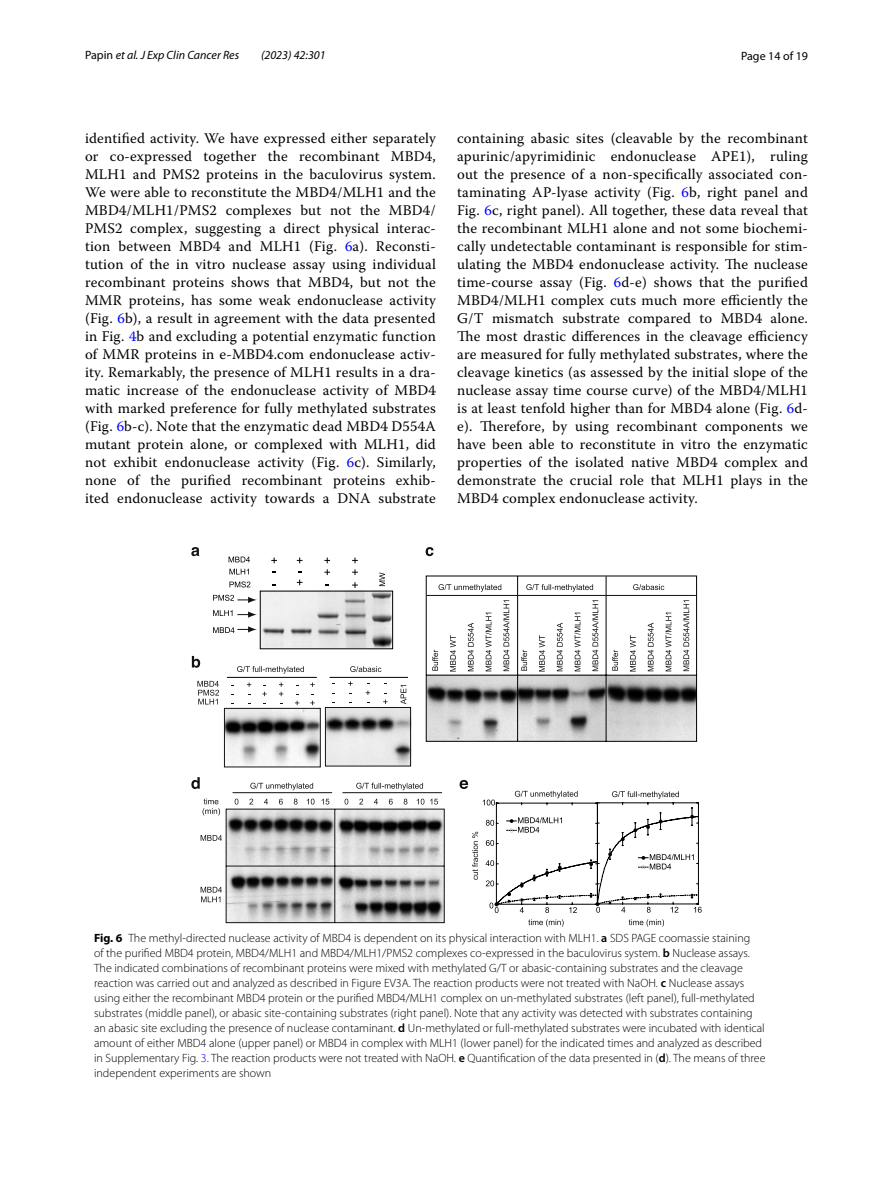
<style>
.page{position:relative;width:893px;height:1187px;background:#fff}
.page>*{position:absolute;margin:0;border:0;box-sizing:border-box;transform-origin:0 0}
.t1{font:14.7px/18px "Warnock Pro";letter-spacing:.015em;color:#000;text-align:justify}
.t2{font:300 12px/15px "Myriad Pro";color:#000}
.t3{font:italic 12px "Myriad Pro";color:#000}
.t4{font:12px "Myriad Pro";color:#000}
.s1{font-style:normal}
.s2{color:#00f}
.s3{font-weight:700}
.s4{font-weight:600}
</style>
<div class="page">
<img style="left:224px;top:591px;width:472px;height:331px">
<svg style="left:426px;top:575px;width:271px;height:167px"></svg>
<hr style="left:426px;top:595px;width:270px;height:1px;background:#141215">
<svg style="left:191px;top:777px;width:254px;height:146px"></svg>
<svg style="left:528px;top:919px;width:36px;height:7px"></svg>
<svg style="left:629px;top:919px;width:35px;height:7px"></svg>
<svg style="left:460px;top:779px;width:242px;height:133px"></svg>
<svg style="left:191px;top:547px;width:8px;height:9px"></svg>
<svg style="left:237px;top:666px;width:67px;height:7px"></svg>
<svg style="left:350px;top:666px;width:31px;height:6px"></svg>
<svg style="left:310px;top:682px;width:5px;height:4px"></svg>
<svg style="left:310px;top:694px;width:5px;height:11px"></svg>
<svg style="left:197px;top:680px;width:22px;height:24px"></svg>
<svg style="left:295px;top:694px;width:4px;height:11px"></svg>
<svg style="left:247px;top:682px;width:4px;height:4px"></svg>
<svg style="left:262px;top:691px;width:5px;height:5px"></svg>
<div style="left:224px;top:708px;width:97px;height:59px;border:1px solid #151316"></div>
<svg style="left:279px;top:682px;width:4px;height:14px"></svg>
<svg style="left:401px;top:685px;width:5px;height:19px"></svg>
<svg style="left:348px;top:681px;width:5px;height:4px"></svg>
<svg style="left:366px;top:690px;width:4px;height:5px"></svg>
<svg style="left:383px;top:699px;width:5px;height:5px"></svg>
<div style="left:325px;top:707px;width:86px;height:59px;border:1px solid #151316"></div>
<svg style="left:426px;top:547px;width:8px;height:9px"></svg>
<svg style="left:192px;top:656px;width:8px;height:11px"></svg>
<hr style="left:227px;top:677px;width:90px;height:1px;background:#000">
<hr style="left:330px;top:677px;width:78px;height:1px;background:#000">
<svg style="left:229px;top:556px;width:21px;height:6px"></svg>
<svg style="left:229px;top:568px;width:20px;height:6px"></svg>
<svg style="left:229px;top:581px;width:21px;height:6px"></svg>
<svg style="left:271px;top:557px;width:6px;height:6px"></svg>
<svg style="left:352px;top:557px;width:6px;height:6px"></svg>
<svg style="left:324px;top:557px;width:6px;height:6px"></svg>
<svg style="left:297px;top:557px;width:6px;height:6px"></svg>
<svg style="left:352px;top:569px;width:6px;height:6px"></svg>
<svg style="left:352px;top:582px;width:6px;height:6px"></svg>
<svg style="left:297px;top:579px;width:6px;height:6px"></svg>
<svg style="left:324px;top:569px;width:6px;height:6px"></svg>
<svg style="left:213px;top:594px;width:44px;height:9px"></svg>
<svg style="left:213px;top:610px;width:44px;height:7px"></svg>
<svg style="left:213px;top:626px;width:44px;height:7px"></svg>
<svg style="left:379px;top:572px;width:6px;height:14px"></svg>
<div style="left:260px;top:590px;width:133px;height:59px;border:1px solid #000"></div>
<p class="t3" style="left:85px;top:48px;width:156px"><span class="s1">Papin</span> et al. J Exp Clin Cancer Res</p>
<p class="t3" style="left:261px;top:48px;width:66px">(2023) 42:301</p>
<p class="t4" style="left:741px;top:48px;width:68px">Page 14 of 19</p>
<p class="t1" style="left:85px;top:128px;width:352px">identified activity. We have expressed either separately or co-expressed together the recombinant MBD4, MLH1 and PMS2 proteins in the baculovirus system.<br>We were able to reconstitute the MBD4/MLH1 and the MBD4/MLH1/PMS2 complexes but not the MBD4/ PMS2 complex, suggesting a direct physical interac&shy;tion between MBD4 and MLH1 (Fig. <span class="s2">6</span>a). Reconsti&shy;tution of the in vitro nuclease assay using individual recombinant proteins shows that MBD4, but not the MMR proteins, has some weak endonuclease activity (Fig. <span class="s2">6</span>b), a result in agreement with the data presented in Fig. <span class="s2">4</span>b and excluding a potential enzymatic function of MMR proteins in e-MBD4.com endonuclease activ&shy;ity. Remarkably, the presence of MLH1 results in a dra&shy;matic increase of the endonuclease activity of MBD4 with marked preference for fully methylated substrates (Fig. <span class="s2">6</span>b-c). Note that the enzymatic dead MBD4 D554A mutant protein alone, or complexed with MLH1, did not exhibit endonuclease activity (Fig. <span class="s2">6</span>c). Similarly, none of the purified recombinant proteins exhib&shy;ited endonuclease activity towards a DNA substrate</p>
<p class="t1" style="left:457px;top:128px;width:352px">containing abasic sites (cleavable by the recombinant apurinic/apyrimidinic endonuclease APE1), ruling out the presence of a non-specifically associated con&shy;taminating AP-lyase activity (Fig. <span class="s2">6</span>b, right panel and Fig. <span class="s2">6</span>c, right panel). All together, these data reveal that the recombinant MLH1 alone and not some biochemi&shy;cally undetectable contaminant is responsible for stim&shy;ulating the MBD4 endonuclease activity. The nuclease time-course assay (Fig. <span class="s2">6</span>d-e) shows that the purified MBD4/MLH1 complex cuts much more efficiently the G/T mismatch substrate compared to MBD4 alone.<br>The most drastic differences in the cleavage efficiency are measured for fully methylated substrates, where the cleavage kinetics (as assessed by the initial slope of the nuclease assay time course curve) of the MBD4/MLH1 is at least tenfold higher than for MBD4 alone (Fig. <span class="s2">6</span>d&shy;e). Therefore, by using recombinant components we have been able to reconstitute in vitro the enzymatic properties of the isolated native MBD4 complex and demonstrate the crucial role that MLH1 plays in the MBD4 complex endonuclease activity.</p>
<p class="t2" style="left:94px;top:930px;width:673px"><span class="s3">Fig. 6</span> The methyl-directed nuclease activity of MBD4 is dependent on its physical interaction with MLH1. <span class="s4">a</span> SDS PAGE coomassie staining<br>of the purified MBD4 protein, MBD4/MLH1 and MBD4/MLH1/PMS2 complexes co-expressed in the baculovirus system. <span class="s4">b</span> Nuclease assays.<br>The indicated combinations of recombinant proteins were mixed with methylated G/T or abasic-containing substrates and the cleavage reaction was carried out and analyzed as described in Figure EV3A. The reaction products were not treated with NaOH. <span class="s4">c</span> Nuclease assays using either the recombinant MBD4 protein or the purified MBD4/MLH1 complex on un-methylated substrates (left panel), full-methylated substrates (middle panel), or abasic site-containing substrates (right panel). Note that any activity was detected with substrates containing an abasic site excluding the presence of nuclease contaminant. <span class="s4">d</span> Un-methylated or full-methylated substrates were incubated with identical amount of either MBD4 alone (upper panel) or MBD4 in complex with MLH1 (lower panel) for the indicated times and analyzed as described in Supplementary Fig. <span class="s2">3</span>. The reaction products were not treated with NaOH. <span class="s4">e</span> Quantification of the data presented in (<span class="s4">d</span>). The means of three independent experiments are shown</p>
</div>
